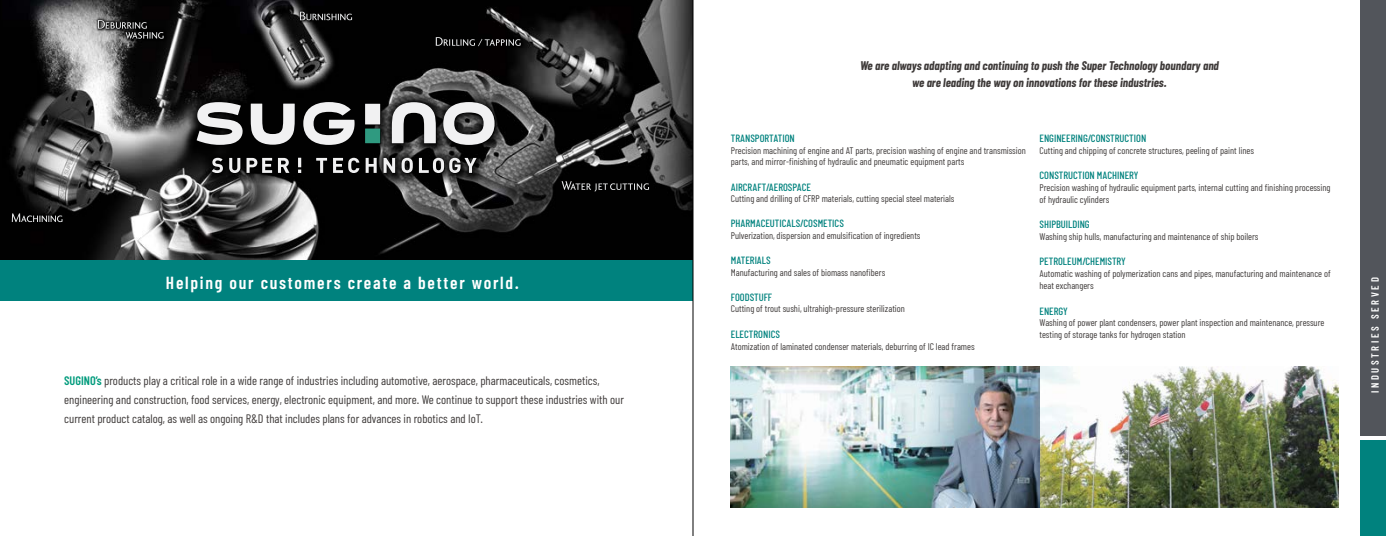
<style>
.page{position:relative;width:1386px;height:536px;background:#fff}
.page>*{position:absolute;margin:0;border:0;box-sizing:border-box;transform-origin:0 0}
.t1{font:600 17.5px "Barlow Condensed";letter-spacing:.1em;color:#fff}
.t2{font:12.25px/19.2px "Barlow Condensed";color:#3e3a39}
.t3{font:italic 700 12.25px/17.5px "Barlow Condensed";color:#3e3a39;text-align:center}
.t4{font:500 10.5px "Barlow Condensed";color:#00827e}
.t5{font:600 10.5px "Barlow Condensed";letter-spacing:.25em;color:#fff}
.t6{font:9.62px/11.5px "Barlow Condensed";color:#3e3a39}
.s1{font-weight:600;color:#009b7c}
</style>
<div class="page">
<img style="left:0;top:0;width:693px;height:260px">
<svg style="left:562px;top:181px;width:87px;height:10px"></svg>
<svg style="left:98px;top:20px;width:66px;height:19px"></svg>
<svg style="left:436px;top:37px;width:85px;height:9px"></svg>
<svg style="left:12px;top:213px;width:51px;height:9px"></svg>
<svg style="left:300px;top:12px;width:52px;height:8px"></svg>
<svg style="left:197px;top:102px;width:46px;height:43px"></svg>
<svg style="left:443px;top:102px;width:52px;height:43px"></svg>
<svg style="left:251px;top:104px;width:44px;height:41px"></svg>
<svg style="left:392px;top:102px;width:44px;height:41px"></svg>
<svg style="left:303px;top:102px;width:52px;height:43px"></svg>
<div style="left:365px;top:104px;width:15px;height:20px;background:#f1f1f2"></div>
<div style="left:365px;top:128px;width:15px;height:15px;background:#2f9a80"></div>
<svg style="left:212px;top:158px;width:11px;height:15px"></svg>
<svg style="left:229px;top:158px;width:11px;height:15px"></svg>
<svg style="left:247px;top:158px;width:25px;height:15px"></svg>
<svg style="left:278px;top:158px;width:11px;height:15px"></svg>
<svg style="left:316px;top:158px;width:11px;height:15px"></svg>
<svg style="left:333px;top:158px;width:26px;height:15px"></svg>
<svg style="left:366px;top:158px;width:11px;height:15px"></svg>
<svg style="left:384px;top:158px;width:11px;height:15px"></svg>
<svg style="left:402px;top:158px;width:11px;height:15px"></svg>
<svg style="left:419px;top:158px;width:58px;height:15px"></svg>
<svg style="left:298px;top:158px;width:3px;height:15px"></svg>
<div style="left:0;top:260px;width:693px;height:41px;background:#00827e"></div>
<img style="left:731px;top:366px;width:608px;height:141px">
<div style="left:1361px;top:0;width:25px;height:435px;background:#52555b"></div>
<div style="left:1361px;top:440px;width:25px;height:96px;background:#00827e"></div>
<hr style="left:693px;top:0;width:1px;height:536px;background:#000">
<h1 class="t1" style="left:166px;top:272px;width:355px">Helping our customers create a better world.</h1>
<p class="t2" style="left:64px;top:370px;width:561px"><span class="s1">SUGINO’s</span> products play a critical role in a wide range of industries including automotive, aerospace, pharmaceuticals, cosmetics, engineering and construction, food services, energy, electronic equipment, and more. We continue to support these industries with our current product catalog, as well as ongoing R&amp;D that includes plans for advances in robotics and IoT.</p>
<p class="t3" style="left:860px;top:56px;width:360px">We are always adapting and continuing to push the Super Technology boundary and we are leading the way on innovations for these industries.</p>
<p class="t4" style="left:731px;top:132px;width:66px">TRANSPORTATION</p>
<p class="t6" style="left:731px;top:144px;width:297px">Precision machining of engine and AT parts, precision washing of engine and transmission parts, and mirror-finishing of hydraulic and pneumatic equipment parts</p>
<p class="t4" style="left:731px;top:180px;width:82px">AIRCRAFT/AEROSPACE</p>
<p class="t6" style="left:731px;top:192px;width:225px">Cutting and drilling of CFRP materials, cutting special steel materials</p>
<p class="t4" style="left:731px;top:217px;width:115px">PHARMACEUTICALS/COSMETICS</p>
<p class="t6" style="left:731px;top:229px;width:191px">Pulverization, dispersion and emulsification of ingredients</p>
<p class="t4" style="left:731px;top:254px;width:41px">MATERIALS</p>
<p class="t6" style="left:731px;top:266px;width:156px">Manufacturing and sales of biomass nanofibers</p>
<p class="t4" style="left:731px;top:290px;width:43px">FOODSTUFF</p>
<p class="t6" style="left:731px;top:303px;width:176px">Cutting of trout sushi, ultrahigh-pressure sterilization</p>
<p class="t4" style="left:731px;top:327px;width:51px">ELECTRONICS</p>
<p class="t6" style="left:731px;top:341px;width:245px">Atomization of laminated condenser materials, deburring of IC lead frames</p>
<p class="t4" style="left:1040px;top:132px;width:108px">ENGINEERING/CONSTRUCTION</p>
<p class="t6" style="left:1040px;top:144px;width:216px">Cutting and chipping of concrete structures, peeling of paint lines</p>
<p class="t4" style="left:1040px;top:169px;width:101px">CONSTRUCTION MACHINERY</p>
<p class="t6" style="left:1040px;top:180px;width:293px;line-height:12.6px">Precision washing of hydraulic equipment parts, internal cutting and finishing processing of hydraulic cylinders</p>
<p class="t4" style="left:1040px;top:218px;width:52px">SHIPBUILDING</p>
<p class="t6" style="left:1040px;top:230px;width:221px">Washing ship hulls, manufacturing and maintenance of ship boilers</p>
<p class="t4" style="left:1040px;top:255px;width:88px">PETROLEUM/CHEMISTRY</p>
<p class="t6" style="left:1040px;top:266px;width:293px;line-height:12.6px">Automatic washing of polymerization cans and pipes, manufacturing and maintenance of heat exchangers</p>
<p class="t4" style="left:1040px;top:304px;width:30px">ENERGY</p>
<p class="t6" style="left:1040px;top:316px;width:286px">Washing of power plant condensers, power plant inspection and maintenance, pressure testing of storage tanks for hydrogen station</p>
<p class="t5" style="left:1369px;top:393px;width:117px;rotate:-90deg">INDUSTRIES SERVED</p>
</div>
